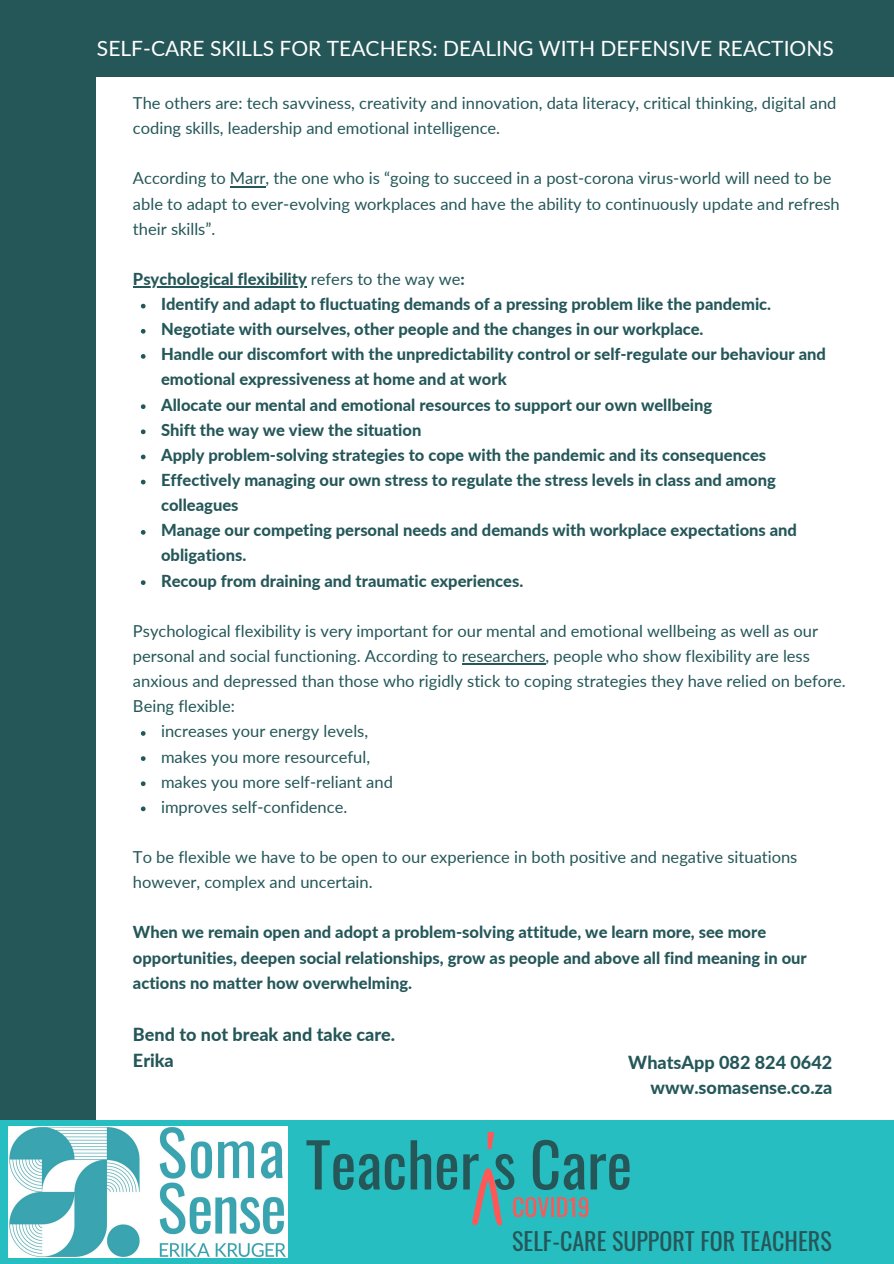
<style>
.page{position:relative;width:894px;height:1264px;background:#fff}
.page>*{position:absolute;margin:0;border:0;box-sizing:border-box;transform-origin:0 0}
.t1{font:60.75px "Oswald";color:#255759}
.t2{font:24px "Oswald";color:#255759}
.t3{font:24px "Oswald";color:#ff5757}
.t4{font:21px "Lato";color:#fff}
.t5{font:800 18px/26.7px "Lato";color:#255759}
.t6{font:800 16.5px/25px "Lato";color:#255759}
.t7{font:16.5px/25px "Lato";color:#255759}
.s1{font-weight:400}
.s2{font-size:68.1px;color:#ff5757}
</style>
<div class="page">
<div style="left:0;top:0;width:893px;height:1263px;background:#255759"></div>
<div style="left:97px;top:77px;width:796px;height:1047px;background:#fff"></div>
<svg style="left:141px;top:304px;width:4px;height:4px"></svg>
<svg style="left:141px;top:329px;width:4px;height:4px"></svg>
<svg style="left:141px;top:354px;width:4px;height:5px"></svg>
<svg style="left:141px;top:404px;width:4px;height:5px"></svg>
<svg style="left:141px;top:429px;width:4px;height:5px"></svg>
<svg style="left:141px;top:454px;width:4px;height:5px"></svg>
<svg style="left:141px;top:479px;width:4px;height:5px"></svg>
<svg style="left:141px;top:530px;width:4px;height:4px"></svg>
<svg style="left:141px;top:580px;width:4px;height:5px"></svg>
<svg style="left:141px;top:731px;width:4px;height:4px"></svg>
<svg style="left:141px;top:756px;width:4px;height:5px"></svg>
<svg style="left:141px;top:781px;width:4px;height:5px"></svg>
<svg style="left:141px;top:806px;width:4px;height:5px"></svg>
<hr style="left:230px;top:186px;width:35px;height:1px;background:#255759">
<hr style="left:133px;top:286px;width:174px;height:2px;background:#255759">
<hr style="left:462px;top:663px;width:83px;height:2px;background:#255759">
<div style="left:0;top:1120px;width:893px;height:143px;background:#27bec2"></div>
<img style="left:8px;top:1126px;width:280px;height:131px">
<svg style="left:472px;top:1168px;width:30px;height:57px"></svg>
<p class="t4" style="left:97px;top:35px;width:738px">SELF-CARE SKILLS FOR TEACHERS: DEALING WITH DEFENSIVE REACTIONS</p>
<p class="t7" style="left:133px;top:90px;width:704px">The others are: tech savviness, creativity and innovation, data literacy, critical thinking, digital and coding skills, leadership and emotional intelligence.</p>
<p class="t7" style="left:133px;top:165px;width:708px">According to Marr, the one who is “going to succeed in a post-corona virus-world will need to be able to adapt to ever-evolving workplaces and have the ability to continuously update and refresh their skills”.</p>
<p class="t6" style="left:133px;top:266px;width:333px">Psychological flexibility <span class="s1">refers to the way we</span>:</p>
<p class="t6" style="left:161px;top:291px;width:666px">Identify and adapt to fluctuating demands of a pressing problem like the pandemic.<br>Negotiate with ourselves, other people and the changes in our workplace.<br>Handle our discomfort with the unpredictability control or self-regulate our behaviour and emotional expressiveness at home and at work<br>Allocate our mental and emotional resources to support our own wellbeing<br>Shift the way we view the situation<br>Apply problem-solving strategies to cope with the pandemic and its consequences Effectively managing our own stress to regulate the stress levels in class and among colleagues<br>Manage our competing personal needs and demands with workplace expectations and obligations.<br>Recoup from draining and traumatic experiences.</p>
<p class="t7" style="left:133px;top:618px;width:714px">Psychological flexibility is very important for our mental and emotional wellbeing as well as our personal and social functioning. According to researchers, people who show flexibility are less anxious and depressed than those who rigidly stick to coping strategies they have relied on before.<br>Being flexible:</p>
<p class="t7" style="left:161px;top:718px;width:233px">increases your energy levels, makes you more resourceful, makes you more self-reliant and improves self-confidence.</p>
<p class="t7" style="left:133px;top:844px;width:665px">To be flexible we have to be open to our experience in both positive and negative situations however, complex and uncertain.</p>
<p class="t6" style="left:133px;top:919px;width:675px">When we remain open and adopt a problem-solving attitude, we learn more, see more opportunities, deepen social relationships, grow as people and above all find meaning in our actions no matter how overwhelming.</p>
<p class="t5" style="left:133px;top:1020px;width:264px">Bend to not break and take care.<br>Erika</p>
<p class="t5" style="left:628px;top:1049px;width:205px;line-height:24.8px;text-align:right">WhatsApp 082 824 0642 www.somasense.co.za</p>
<h1 class="t1" style="left:305px;top:1116px;width:328px">Teacher<span class="s2">'</span>s Care</h1>
<h2 class="t3" style="left:512px;top:1188px;width:79px">COVID19</h2>
<h2 class="t2" style="left:512px;top:1222px;width:321px">SELF-CARE SUPPORT FOR TEACHERS</h2>
</div>
